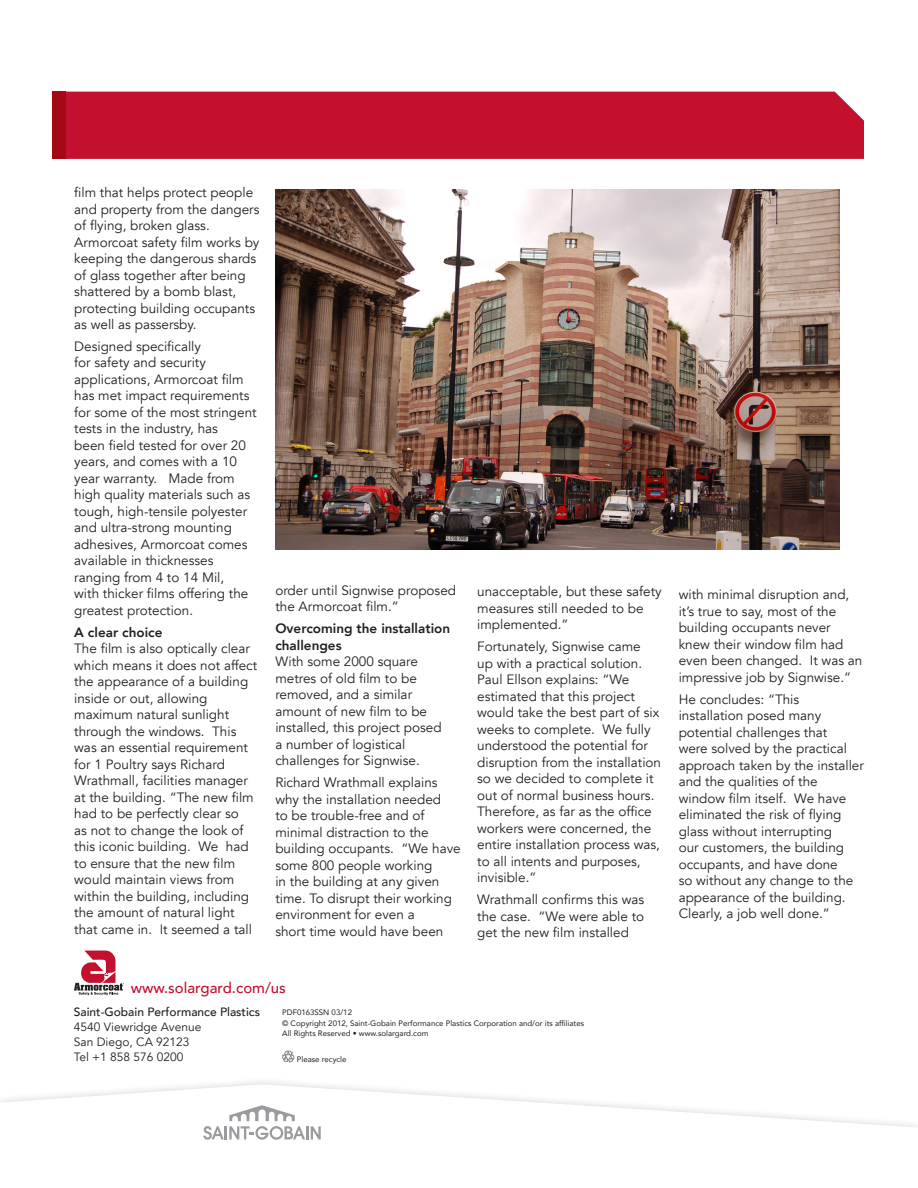
<style>
.page{position:relative;width:918px;height:1188px;background:#fff}
.page>*{position:absolute;margin:0;border:0;box-sizing:border-box;transform-origin:0 0}
.t1{font:500 15px "Avenir LT Com";color:#c3102f}
.text{font:13.5px/16.5px "Avenir LT Com";color:#231f20}
.Body_Text{font:500 12px/15px "Avenir LT Com";color:#231f20}
.Body_Text-2{font:12px "Avenir LT Com";color:#231f20}
.t2{font:7.8px/10.5px "Avenir LT Com";color:#231f20}
.s1{font-weight:800}
.s2{font-weight:400}
</style>
<div class="page">
<div style="left:65px;top:92px;width:799px;height:67px;background:#c3102f"></div>
<div style="left:52px;top:92px;width:13px;height:67px;background:#a50a14"></div>
<svg style="left:74px;top:950px;width:50px;height:45px"></svg>
<img style="left:275px;top:189px;width:564px;height:360px">
<svg style="left:0;top:1084px;width:918px;height:43px"></svg>
<svg style="left:203px;top:1105px;width:118px;height:35px"></svg>
<svg style="left:282px;top:1051px;width:12px;height:12px"></svg>
<p class="text" style="left:74px;top:184px;width:187px">film that helps protect people and property from the dangers of flying, broken glass.<br>Armorcoat safety film works by keeping the dangerous shards of glass together after being shattered by a bomb blast, protecting building occupants as well as passersby.</p>
<p class="text" style="left:74px;top:338px;width:184px">Designed specifically<br>for safety and security applications, Armorcoat film has met impact requirements for some of the most stringent tests in the industry, has<br>been field tested for over 20 years, and comes with a 10 year warranty. Made from high quality materials such as tough, high-tensile polyester and ultra-strong mounting adhesives, Armorcoat comes available in thicknesses ranging from 4 to 14 Mil,<br>with thicker films offering the greatest protection.</p>
<p class="text" style="left:74px;top:624px;width:185px"><span class="s1">A clear choice<br></span>The film is also optically clear which means it does not affect the appearance of a building inside or out, allowing maximum natural sunlight through the windows. This was an essential requirement for 1 Poultry says Richard<br>Wrathmall, facilities manager at the building. “The new film had to be perfectly clear so<br>as not to change the look of this iconic building. We had to ensure that the new film would maintain views from within the building, including the amount of natural light that came in. It seemed a tall</p>
<p class="text" style="left:275px;top:582px;width:182px">order until Signwise proposed the Armorcoat film.”</p>
<p class="text" style="left:275px;top:621px;width:176px"><span class="s1">Overcoming the installation challenges<br></span>With some 2000 square metres of old film to be removed, and a similar amount of new film to be installed, this project posed a number of logistical challenges for Signwise.</p>
<p class="text" style="left:275px;top:774px;width:187px">Richard Wrathmall explains why the installation needed<br>to be trouble-free and of minimal distraction to the building occupants. “We have some 800 people working<br>in the building at any given time. To disrupt their working environment for even a<br>short time would have been</p>
<p class="t1" style="left:131px;top:979px;width:157px">www.solargard.com/us</p>
<p class="text" style="left:477px;top:584px;width:186px">unacceptable, but these safety measures still needed to be implemented.”</p>
<p class="text" style="left:477px;top:639px;width:185px">Fortunately, Signwise came<br>up with a practical solution.<br>Paul Ellson explains: “We estimated that this project would take the best part of six weeks to complete. We fully understood the potential for disruption from the installation so we decided to complete it out of normal business hours.<br>Therefore, as far as the office workers were concerned, the entire installation process was, to all intents and purposes, invisible.”</p>
<p class="text" style="left:477px;top:892px;width:169px;text-align:justify">Wrathmall confirms this was the case. “We were able to get the new film installed</p>
<p class="Body_Text" style="left:74px;top:1004px;width:188px">Saint-Gobain Performance Plastics<br><span class="s2">4540 Viewridge Avenue</span></p>
<p class="Body_Text-2" style="left:74px;top:1034px;width:117px">San Diego, CA 92123</p>
<p class="Body_Text-2" style="left:74px;top:1049px;width:111px">Tel +1 858 576 0200</p>
<p class="t2" style="left:282px;top:1007px;width:303px">PDF0163SSN 03/12<br>© Copyright 2012, Saint-Gobain Performance Plastics Corporation and/or its affiliates<br>All Rights Reserved • www.solargard.com</p>
<p class="t2" style="left:297px;top:1054px;width:51px">Please recycle</p>
<p class="text" style="left:679px;top:586px;width:185px">with minimal disruption and, it’s true to say, most of the building occupants never knew their window film had even been changed. It was an impressive job by Signwise.”</p>
<p class="text" style="left:679px;top:691px;width:187px">He concludes: “This installation posed many potential challenges that<br>were solved by the practical approach taken by the installer and the qualities of the window film itself. We have eliminated the risk of flying glass without interrupting<br>our customers, the building occupants, and have done<br>so without any change to the appearance of the building.<br>Clearly, a job well done.”</p>
</div>
